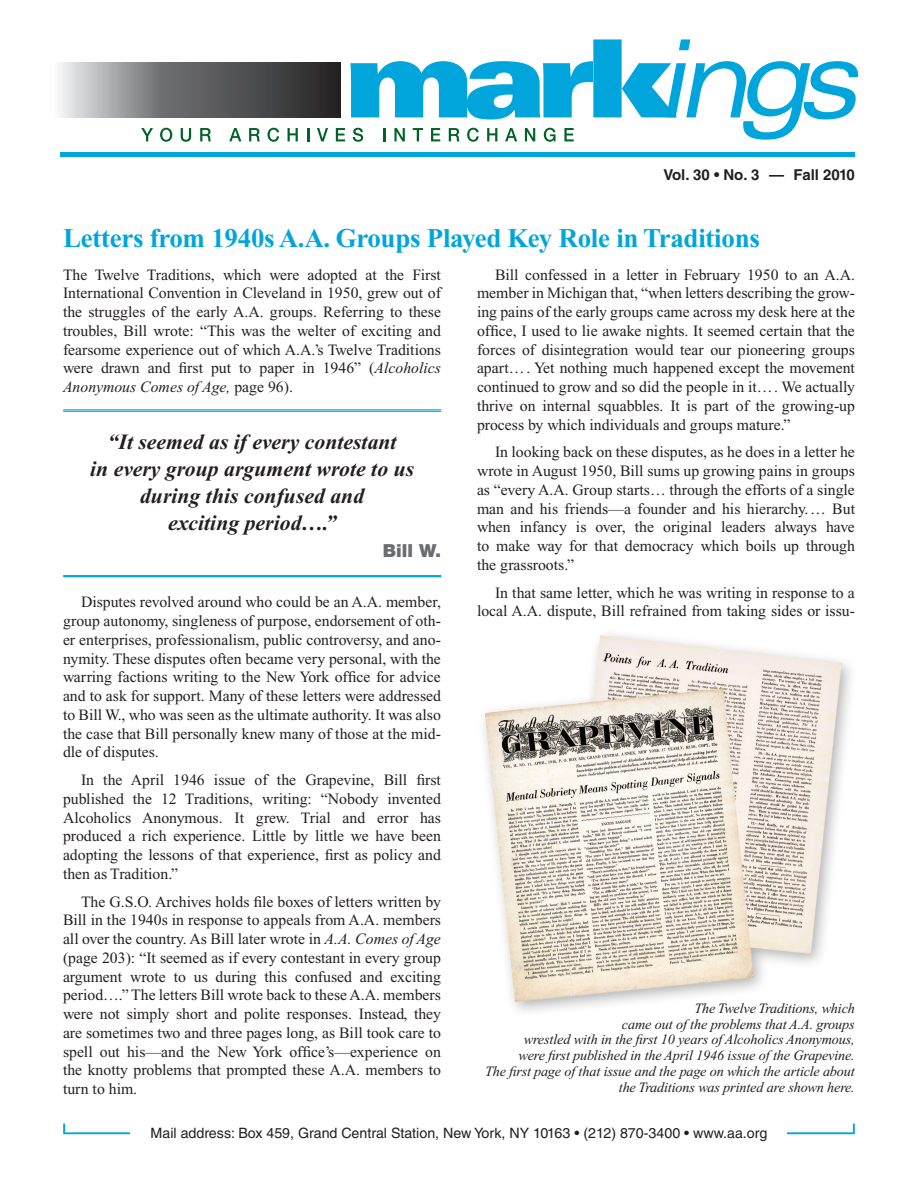
<style>
.page{position:relative;width:918px;height:1188px;background:#fff}
.page>*{position:absolute;margin:0;border:0;box-sizing:border-box;transform-origin:0 0}
.Head{font:700 27px "Times New Roman";letter-spacing:-.01em;color:#00a6db}
.Body{font:italic 700 21.75px/27px "Times New Roman";color:#231f20;text-align:center}
.Body-2{font:900 18px "Helvetica Neue LT Std";color:#6c6d70}
.Body-3{font:15.75px/18.8px "Times New Roman";color:#231f20;text-align:justify}
.t1{font:700 15px "Helvetica LT Std";color:#231f20}
.t2{font:italic 14.25px/15.8px "Times New Roman";letter-spacing:-.01em;color:#231f20;text-align:right}
.t3{font:14.25px "Helvetica LT Std";color:#231f20}
.s1{font-style:italic}
</style>
<div class="page">
<hr style="left:60px;top:153px;width:795px;height:4px;background:#00a6db">
<svg style="left:141px;top:128px;width:12px;height:13px"></svg>
<svg style="left:160px;top:128px;width:12px;height:14px"></svg>
<svg style="left:181px;top:128px;width:10px;height:14px"></svg>
<svg style="left:200px;top:128px;width:11px;height:13px"></svg>
<svg style="left:229px;top:128px;width:12px;height:13px"></svg>
<svg style="left:249px;top:128px;width:11px;height:13px"></svg>
<svg style="left:268px;top:128px;width:11px;height:14px"></svg>
<svg style="left:288px;top:128px;width:10px;height:13px"></svg>
<svg style="left:307px;top:128px;width:2px;height:13px"></svg>
<svg style="left:317px;top:128px;width:11px;height:13px"></svg>
<svg style="left:336px;top:39px;width:523px;height:103px"></svg>
<svg style="left:59px;top:63px;width:281px;height:55px;background:#6f7072"></svg>
<div style="left:63px;top:1123px;width:792px;height:11px;border:2px solid #00a6db"></div>
<div style="left:130px;top:1120px;width:657px;height:26px;background:#fff"></div>
<hr style="left:63px;top:409px;width:378px;height:1px;background:#00a6db">
<hr style="left:63px;top:411px;width:378px;height:1px;background:#00a6db">
<hr style="left:63px;top:575px;width:378px;height:2px;background:#00a6db">
<img style="left:484px;top:635px;width:367px;height:377px">
<p class="t1" style="left:663px;top:166px;width:193px">-Vol. 30 • No. 3 — Fall 2010</p>
<p class="Head" style="left:63px;top:223px;width:699px">Letters from 1940s A.A. Groups Played Key Role in Traditions</p>
<p class="Body-3" style="left:63px;top:265px;width:380px">The Twelve Traditions, which were adopted at the First International Convention in Cleveland in 1950, grew out of the struggles of the early A.A. groups. Referring to these troubles, Bill wrote: “This was the welter of exciting and fearsome experience out of which A.A.’s Twelve Traditions were drawn and first put to paper in 1946” (<span class="s1">Alcoholics Anonymous Comes of Age,</span> page 96).</p>
<p class="Body" style="left:90px;top:428px;width:326px">“It seemed as if every contestant<br>in every group argument wrote to us during this confused and<br>exciting period….”</p>
<p class="Body-2" style="left:383px;top:540px;width:60px">Bill W.</p>
<p class="Body-3" style="left:63px;top:593px;width:380px;text-indent:18px">Disputes revolved around who could be an A.A. member, group autonomy, singleness of purpose, endorsement of oth&shy;er enterprises, professionalism, public controversy, and ano&shy;nymity. These disputes often became very personal, with the warring factions writing to the New York office for advice and to ask for support. Many of these letters were addressed to Bill W., who was seen as the ultimate authority. It was also the case that Bill personally knew many of those at the mid&shy;dle of disputes.</p>
<p class="Body-3" style="left:63px;top:771px;width:380px;text-indent:18px">In the April 1946 issue of the Grapevine, Bill first published the 12 Traditions, writing: “Nobody invented Alcoholics Anonymous. It grew. Trial and error has produced a rich experience. Little by little we have been adopting the lessons of that experience, first as policy and then as Tradition.”</p>
<p class="Body-3" style="left:63px;top:892px;width:380px;text-indent:18px">The G.S.O. Archives holds file boxes of letters written by Bill in the 1940s in response to appeals from A.A. members all over the country. As Bill later wrote in <span class="s1">A.A. Comes of Age </span>(page 203): “It seemed as if every contestant in every group argument wrote to us during this confused and exciting period….” The letters Bill wrote back to these A.A. members were not simply short and polite responses. Instead, they are sometimes two and three pages long, as Bill took care to spell out his—and the New York office’s—experience on the knotty problems that prompted these A.A. members to turn to him.</p>
<p class="Body-3" style="left:477px;top:265px;width:380px;text-indent:18px">Bill confessed in a letter in February 1950 to an A.A. member in Michigan that, “when letters describing the grow&shy;ing pains of the early groups came across my desk here at the office, I used to lie awake nights. It seemed certain that the forces of disintegration would tear our pioneering groups apart…. Yet nothing much happened except the movement continued to grow and so did the people in it…. We actually thrive on internal squabbles. It is part of the growing-up process by which individuals and groups mature.”</p>
<p class="Body-3" style="left:477px;top:443px;width:380px;text-indent:18px">In looking back on these disputes, as he does in a letter he wrote in August 1950, Bill sums up growing pains in groups as “every A.A. Group starts… through the efforts of a single man and his friends—a founder and his hierarchy.… But when infancy is over, the original leaders always have to make way for that democracy which boils up through the grassroots.”</p>
<p class="Body-3" style="left:477px;top:583px;width:380px;text-align:right">In that same letter, which he was writing in response to a local A.A. dispute, Bill refrained from taking sides or issu-</p>
<p class="t2" style="left:485px;top:1000px;width:371px">The Twelve Traditions, which<br>came out of the problems that A.A. groups<br>wrestled with in the first 10 years of Alcoholics Anonymous,<br>were first published in the April 1946 issue of the Grapevine.<br>The first page of that issue and the page on which the article about the Traditions was printed are shown here.</p>
<p class="t3" style="left:151px;top:1125px;width:618px">Mail address: Box 459, Grand Central Station, New York, NY 10163 • (212) 870-3400 • www.aa.org</p>
</div>
